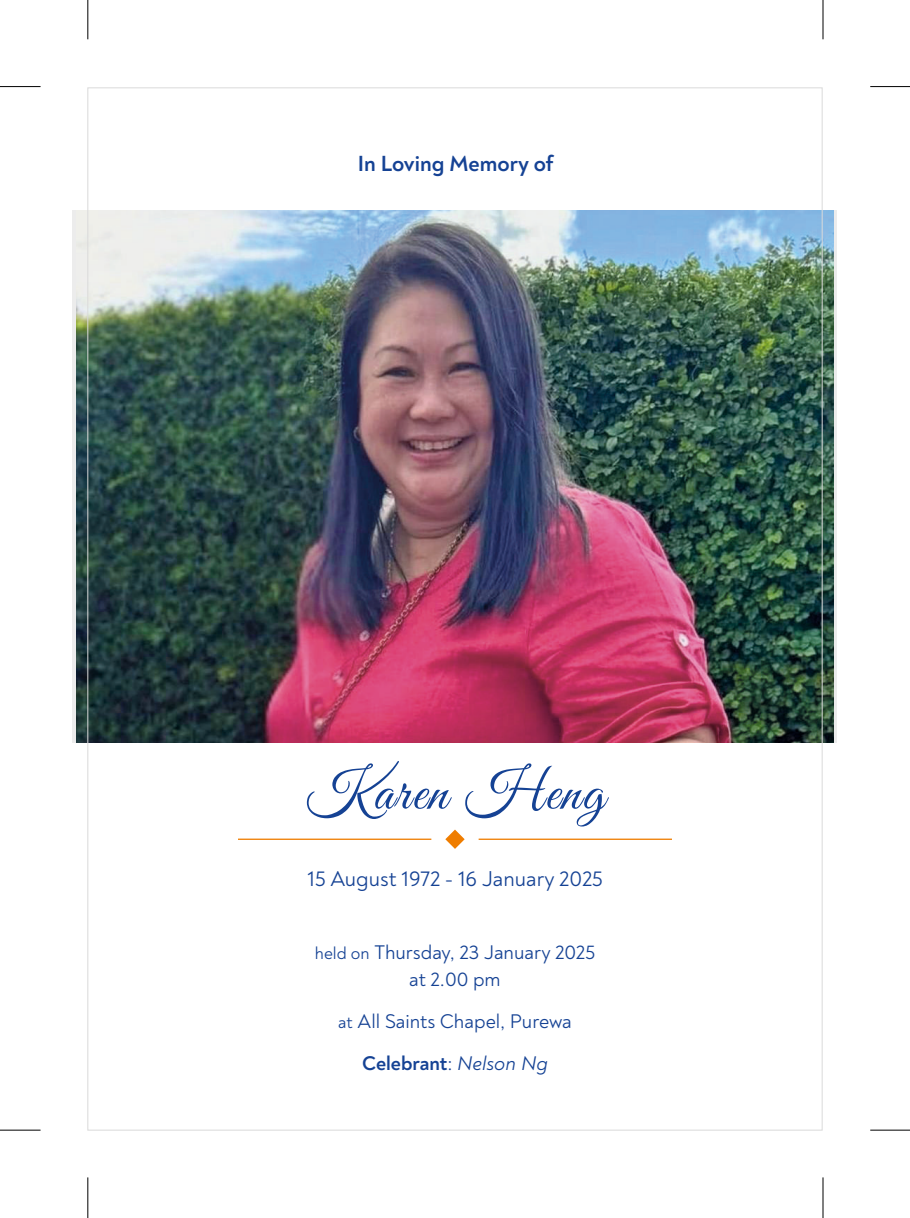
<style>
.page{position:relative;width:910px;height:1218px;background:#fff}
.page>*{position:absolute;margin:0;border:0;box-sizing:border-box;transform-origin:0 0}
.t1{font:56px "Great Vibes";letter-spacing:.04em;color:#154294}
.t2{font:700 22.4px "Noah";color:#154294}
.t3{font:21.88px "Noah";color:#154294}
.t4{font:20.12px/26.9px "Noah";color:#154294;text-align:center}
.s1{font-size:17.5px}
.s2{font-weight:700}
.s3{font-style:italic}
</style>
<div class="page">
<img style="left:77px;top:210px;width:756px;height:532px">
<hr style="left:238px;top:838px;width:193px;height:1px;background:#ef7d00">
<svg style="left:445px;top:829px;width:20px;height:19px"></svg>
<hr style="left:479px;top:838px;width:193px;height:1px;background:#ef7d00">
<hr style="left:0;top:1129px;width:41px;height:1px;background:#000">
<hr style="left:88px;top:1177px;width:1px;height:40px;background:#000">
<hr style="left:0;top:86px;width:41px;height:1px;background:#000">
<hr style="left:88px;top:0;width:1px;height:39px;background:#000">
<hr style="left:870px;top:86px;width:40px;height:1px;background:#000">
<hr style="left:823px;top:0;width:1px;height:39px;background:#000">
<hr style="left:870px;top:1129px;width:40px;height:1px;background:#000">
<hr style="left:823px;top:1177px;width:1px;height:40px;background:#000">
<p class="t2" style="left:358px;top:150px;width:197px">In Loving Memory of</p>
<h1 class="t1" style="left:307px;top:761px;width:299px">Karen Heng</h1>
<p class="t3" style="left:308px;top:865px;width:297px">15 August 1972 - 16 January 2025</p>
<p class="t4" style="left:315px;top:939px;width:282px"><span class="s1">held on</span> Thursday, 23 January 2025 at 2.00 pm</p>
<p class="t4" style="left:338px;top:1000px;width:235px;line-height:41.6px"><span class="s1">at</span> All Saints Chapel, Purewa<br><span class="s2">Celebrant</span>: <span class="s3">Nelson Ng</span></p>
</div>
